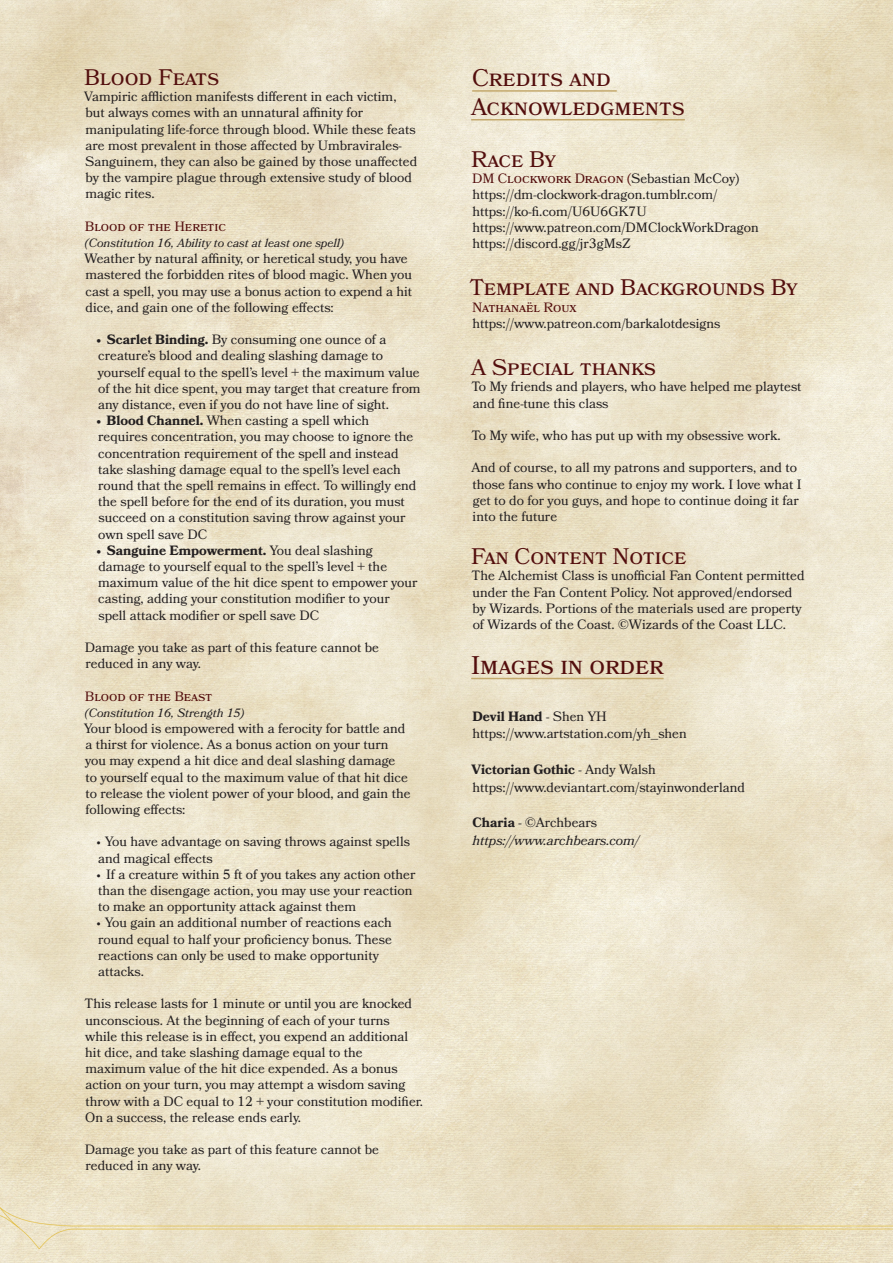
<style>
.page{position:relative;width:893px;height:1263px;background:#fff}
.page>*{position:absolute;margin:0;border:0;box-sizing:border-box;transform-origin:0 0}
.PHB_CatTitle{font:25.5px "Bookmania";color:#530e0d}
.PHB_CatTitle-2{font:24px/28.8px "Bookmania";color:#530e0d}
.PHB_Subclass_Title{font:22.5px "Bookmania";color:#530e0d}
.PHB{font:13.5px/16.2px "Bookmania";color:#231f20}
.PHB_SubCat{font:13.5px "Bookmania";color:#530e0d}
.PHB-2{font:700 13.5px "Bookmania";color:#231f20}
.PHB-3{font:13.5px "Bookmania";color:#530e0d}
.PHB-4{font:italic 13.5px "Bookmania";color:#231f20}
.PHB-5{font:italic 12px "Bookmania";color:#231f20}
.s1{font-weight:700}
.s2{color:#231f20}
.s3{font-weight:400}
</style>
<div class="page">
<img style="left:0;top:0;width:893px;height:1263px">
<hr style="left:471px;top:678px;width:193px;height:1px;background:#c4a96d">
<hr style="left:472px;top:90px;width:145px;height:2px;background:#c4a96d">
<hr style="left:471px;top:119px;width:214px;height:1px;background:#c4a96d">
<p class="PHB_Subclass_Title" style="left:84px;top:64px;width:137px">Blood Feats</p>
<p class="PHB" style="left:84px;top:88px;width:334px">Vampiric affliction manifests different in each victim, but always comes with an unnatural affinity for manipulating life-force through blood. While these feats are most prevalent in those affected by Umbravirales-Sanguinem, they can also be gained by those unaffected by the vampire plague through extensive study of blood magic rites.</p>
<p class="PHB-3" style="left:85px;top:218px;width:143px">Blood of the Heretic</p>
<p class="PHB-5" style="left:85px;top:236px;width:260px">(Constitution 16, Ability to cast at least one spell)</p>
<p class="PHB" style="left:85px;top:250px;width:329px">Weather by natural affinity, or heretical study, you have mastered the forbidden rites of blood magic. When you cast a spell, you may use a bonus action to expend a hit dice, and gain one of the following effects:</p>
<p class="PHB" style="left:97px;top:331px;width:325px"><span class="s1">• Scarlet Binding.</span> By consuming one ounce of a creature’s blood and dealing slashing damage to yourself equal to the spell’s level + the maximum value of the hit dice spent, you may target that creature from any distance, even if you do not have line of sight.</p>
<p class="PHB" style="left:97px;top:412px;width:321px"><span class="s1">• Blood Channel.</span> When casting a spell which requires concentration, you may choose to ignore the concentration requirement of the spell and instead take slashing damage equal to the spell’s level each round that the spell remains in effect. To willingly end the spell before for the end of its duration, you must succeed on a constitution saving throw against your own spell save DC</p>
<p class="PHB" style="left:97px;top:542px;width:322px"><span class="s1">• Sanguine Empowerment.</span> You deal slashing damage to yourself equal to the spell’s level + the maximum value of the hit dice spent to empower your casting, adding your constitution modifier to your spell attack modifier or spell save DC</p>
<p class="PHB" style="left:85px;top:639px;width:296px">Damage you take as part of this feature cannot be reduced in any way.</p>
<p class="PHB-3" style="left:85px;top:688px;width:129px">Blood of the Beast</p>
<p class="PHB-5" style="left:85px;top:706px;width:161px">(Constitution 16, Strength 15)</p>
<p class="PHB" style="left:84px;top:720px;width:328px">Your blood is empowered with a ferocity for battle and a thirst for violence. As a bonus action on your turn you may expend a hit dice and deal slashing damage<br>to yourself equal to the maximum value of that hit dice to release the violent power of your blood, and gain the following effects:</p>
<p class="PHB" style="left:97px;top:834px;width:315px">• You have advantage on saving throws against spells and magical effects</p>
<p class="PHB" style="left:97px;top:866px;width:320px">• If a creature within 5 ft of you takes any action other than the disengage action, you may use your reaction to make an opportunity attack against them</p>
<p class="PHB" style="left:97px;top:915px;width:297px">• You gain an additional number of reactions each round equal to half your proficiency bonus. These reactions can only be used to make opportunity attacks.</p>
<p class="PHB" style="left:84px;top:996px;width:340px">This release lasts for 1 minute or until you are knocked unconscious. At the beginning of each of your turns while this release is in effect, you expend an additional hit dice, and take slashing damage equal to the maximum value of the hit dice expended. As a bonus action on your turn, you may attempt a wisdom saving throw with a DC equal to 12 + your constitution modifier.<br>On a success, the release ends early.</p>
<p class="PHB" style="left:85px;top:1141px;width:296px">Damage you take as part of this feature cannot be reduced in any way.</p>
<p class="PHB_CatTitle-2" style="left:471px;top:64px;width:215px">Credits and<br>Acknowledgments</p>
<p class="PHB_Subclass_Title" style="left:471px;top:146px;width:86px">Race By</p>
<p class="PHB_SubCat" style="left:472px;top:171px;width:269px">DM Clockwork Dragon (<span class="s2">Sebastian McCoy)</span></p>
<p class="PHB" style="left:472px;top:187px;width:246px">https://dm-clockwork-dragon.tumblr.com/</p>
<p class="PHB" style="left:472px;top:203px;width:176px">https://ko-fi.com/U6U6GK7U</p>
<p class="PHB" style="left:472px;top:219px;width:288px">https://www.patreon.com/DMClockWorkDragon</p>
<p class="PHB" style="left:472px;top:235px;width:160px">https://discord.gg/jr3gMsZ</p>
<p class="PHB_Subclass_Title" style="left:469px;top:274px;width:330px">Template and Backgrounds By</p>
<p class="PHB_SubCat" style="left:472px;top:299px;width:106px">Nathanaël Roux</p>
<p class="PHB" style="left:472px;top:315px;width:250px">https://www.patreon.com/barkalotdesigns</p>
<p class="PHB_Subclass_Title" style="left:471px;top:354px;width:186px">A Special thanks</p>
<p class="PHB" style="left:472px;top:379px;width:332px">To My friends and players, who have helped me playtest and fine-tune this class</p>
<p class="PHB" style="left:472px;top:427px;width:311px">To My wife, who has put up with my obsessive work.</p>
<p class="PHB" style="left:471px;top:460px;width:332px">And of course, to all my patrons and supporters, and to those fans who continue to enjoy my work. I love what I get to do for you guys, and hope to continue doing it far into the future</p>
<p class="PHB_Subclass_Title" style="left:471px;top:543px;width:216px">Fan Content Notice</p>
<p class="PHB" style="left:472px;top:568px;width:335px">The Alchemist Class is unofficial Fan Content permitted under the Fan Content Policy. Not approved/endorsed by Wizards. Portions of the materials used are property of Wizards of the Coast. ©Wizards of the Coast LLC.</p>
<p class="PHB_CatTitle" style="left:471px;top:650px;width:194px">Images in order</p>
<p class="PHB-2" style="left:473px;top:708px;width:136px">Devil Hand <span class="s3">- Shen YH</span></p>
<p class="PHB" style="left:472px;top:726px;width:216px">https://www.artstation.com/yh_shen</p>
<p class="PHB-2" style="left:472px;top:761px;width:186px">Victorian Gothic <span class="s3">- Andy Walsh</span></p>
<p class="PHB" style="left:472px;top:779px;width:274px">https://www.deviantart.com/stayinwonderland</p>
<p class="PHB" style="left:473px;top:814px;width:126px"><span class="s1">Charia</span> - ©Archbears</p>
<p class="PHB-4" style="left:473px;top:832px;width:168px">https://www.archbears.com/</p>
</div>
